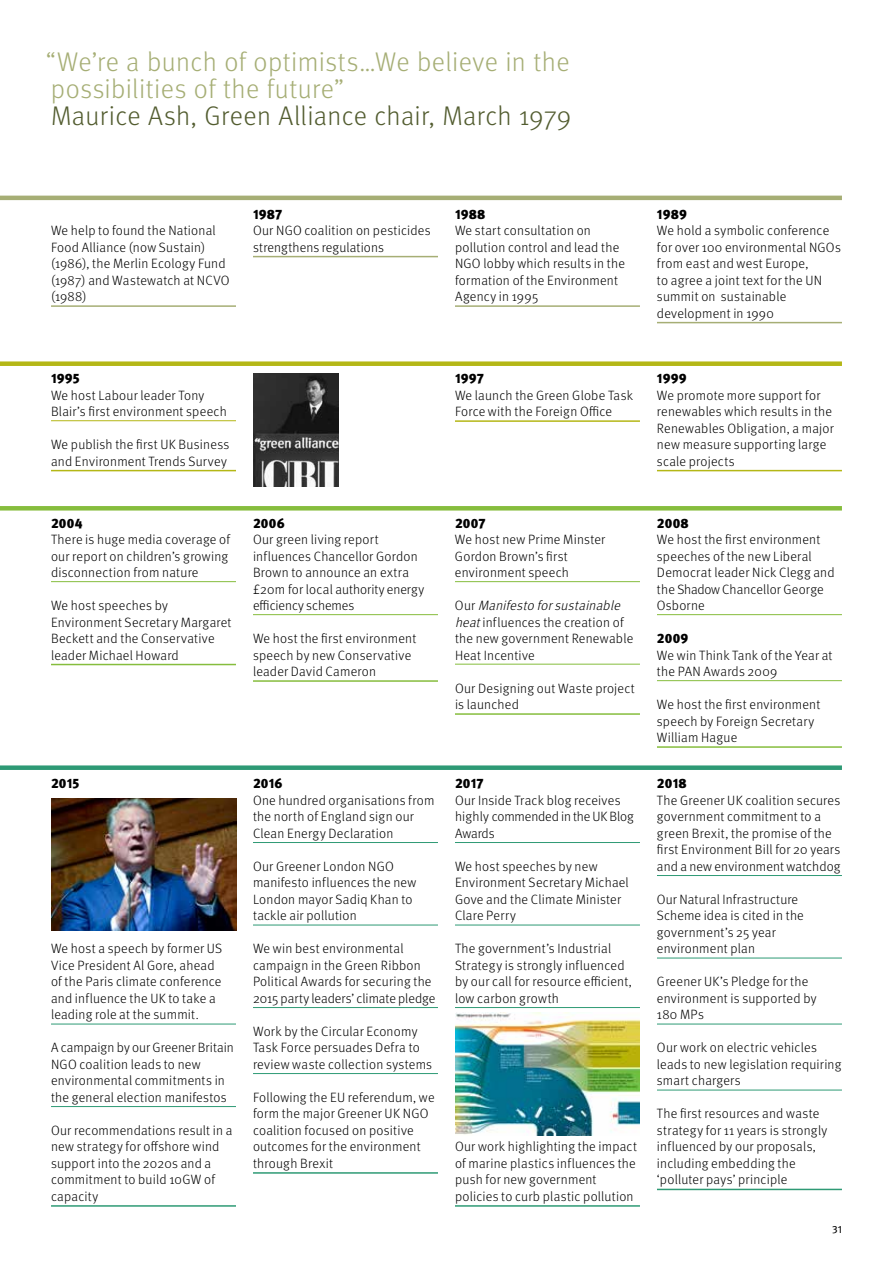
<style>
.page{position:relative;width:893px;height:1263px;background:#fff}
.page>*{position:absolute;margin:0;border:0;box-sizing:border-box;transform-origin:0 0}
.t1{font:300 27px/27px "Meta Pro";letter-spacing:.015em;color:#a6ae75}
.t2{font:300 27px "Meta Pro";letter-spacing:.015em;color:#525c2f}
.t3{font:300 13.5px/16.5px "Meta Pro";letter-spacing:.015em;color:#000}
.t4{font:900 13.5px "Meta Pro";letter-spacing:.015em;color:#000}
.t5{font:10.5px "Meta OT";color:#000}
.s1{font-style:italic}
</style>
<div class="page">
<div style="left:0;top:361px;width:842px;height:5px;background:#b4b716"></div>
<hr style="left:0;top:196px;width:842px;height:4px;background:#a6ae75">
<hr style="left:0;top:506px;width:842px;height:4px;background:#86bd3d">
<div style="left:0;top:765px;width:842px;height:5px;background:#2e9a75"></div>
<hr style="left:51px;top:305px;width:185px;height:2px;background:#a6ae75">
<hr style="left:253px;top:256px;width:185px;height:1px;background:#a6ae75">
<hr style="left:455px;top:305px;width:185px;height:2px;background:#a6ae75">
<hr style="left:657px;top:322px;width:185px;height:1px;background:#a6ae75">
<hr style="left:51px;top:420px;width:185px;height:1px;background:#b4b716">
<hr style="left:51px;top:470px;width:185px;height:1px;background:#b4b716">
<hr style="left:455px;top:420px;width:185px;height:2px;background:#b4b716">
<hr style="left:657px;top:470px;width:185px;height:1px;background:#b4b716">
<hr style="left:51px;top:581px;width:185px;height:1px;background:#86bd3d">
<hr style="left:51px;top:664px;width:185px;height:1px;background:#86bd3d">
<hr style="left:253px;top:614px;width:185px;height:1px;background:#86bd3d">
<hr style="left:253px;top:680px;width:185px;height:2px;background:#86bd3d">
<hr style="left:455px;top:581px;width:185px;height:1px;background:#86bd3d">
<hr style="left:455px;top:664px;width:185px;height:1px;background:#86bd3d">
<hr style="left:455px;top:713px;width:185px;height:2px;background:#86bd3d">
<hr style="left:657px;top:614px;width:185px;height:1px;background:#86bd3d">
<hr style="left:657px;top:680px;width:185px;height:1px;background:#86bd3d">
<hr style="left:657px;top:746px;width:185px;height:2px;background:#86bd3d">
<hr style="left:51px;top:1024px;width:185px;height:1px;background:#2e9a75">
<hr style="left:51px;top:1106px;width:185px;height:1px;background:#2e9a75">
<hr style="left:51px;top:1205px;width:185px;height:2px;background:#2e9a75">
<hr style="left:253px;top:842px;width:185px;height:1px;background:#2e9a75">
<hr style="left:253px;top:925px;width:185px;height:1px;background:#2e9a75">
<hr style="left:253px;top:1007px;width:185px;height:1px;background:#2e9a75">
<hr style="left:253px;top:1073px;width:185px;height:1px;background:#2e9a75">
<hr style="left:253px;top:1172px;width:185px;height:2px;background:#2e9a75">
<hr style="left:455px;top:842px;width:185px;height:1px;background:#2e9a75">
<hr style="left:455px;top:925px;width:185px;height:1px;background:#2e9a75">
<hr style="left:455px;top:1007px;width:185px;height:1px;background:#2e9a75">
<hr style="left:455px;top:1205px;width:185px;height:2px;background:#2e9a75">
<hr style="left:657px;top:875px;width:185px;height:1px;background:#2e9a75">
<hr style="left:657px;top:958px;width:185px;height:1px;background:#2e9a75">
<hr style="left:657px;top:1024px;width:185px;height:1px;background:#2e9a75">
<hr style="left:657px;top:1090px;width:185px;height:1px;background:#2e9a75">
<hr style="left:657px;top:1189px;width:185px;height:1px;background:#2e9a75">
<img style="left:253px;top:374px;width:85px;height:112px">
<img style="left:51px;top:798px;width:185px;height:132px">
<img style="left:455px;top:1012px;width:185px;height:123px">
<h1 class="t1" style="left:46px;top:47px;width:525px">“We’re a bunch of optimists…We believe in the possibilities of the future”</h1>
<h1 class="t2" style="left:51px;top:97px;width:522px">Maurice Ash, Green Alliance chair, March 1979</h1>
<p class="t3" style="left:51px;top:221px;width:180px">We help to found the National<br>Food Alliance (now Sustain) (1986), the Merlin Ecology Fund (1987) and Wastewatch at NCVO (1988)</p>
<p class="t4" style="left:253px;top:203px;width:31px">1987</p>
<p class="t3" style="left:253px;top:221px;width:179px">Our NGO coalition on pesticides strengthens regulations</p>
<p class="t4" style="left:455px;top:203px;width:32px">1988</p>
<p class="t3" style="left:455px;top:221px;width:172px">We start consultation on pollution control and lead the<br>NGO lobby which results in the formation of the Environment<br>Agency in 1995</p>
<p class="t4" style="left:657px;top:203px;width:31px">1989</p>
<p class="t3" style="left:657px;top:221px;width:185px">We hold a symbolic conference for over 100 environmental NGOs from east and west Europe,<br>to agree a joint text for the UN summit on sustainable development in 1990</p>
<p class="t4" style="left:51px;top:368px;width:30px">1995</p>
<p class="t3" style="left:51px;top:386px;width:177px">We host Labour leader Tony<br>Blair’s first environment speech</p>
<p class="t3" style="left:51px;top:435px;width:180px">We publish the first UK Business and Environment Trends Survey</p>
<p class="t4" style="left:51px;top:512px;width:33px">2004</p>
<p class="t3" style="left:51px;top:530px;width:181px">There is huge media coverage of our report on children’s growing disconnection from nature</p>
<p class="t3" style="left:51px;top:596px;width:182px">We host speeches by<br>Environment Secretary Margaret<br>Beckett and the Conservative leader Michael Howard</p>
<p class="t4" style="left:51px;top:773px;width:30px">2015</p>
<p class="t3" style="left:51px;top:940px;width:173px">We host a speech by former US<br>Vice President Al Gore, ahead of the Paris climate conference and influence the UK to take a leading role at the summit.</p>
<p class="t3" style="left:51px;top:1039px;width:184px">A campaign by our Greener Britain<br>NGO coalition leads to new environmental commitments in the general election manifestos</p>
<p class="t3" style="left:51px;top:1121px;width:183px">Our recommendations result in a new strategy for offshore wind support into the 2020s and a commitment to build 10GW of capacity</p>
<p class="t4" style="left:455px;top:368px;width:31px">1997</p>
<p class="t3" style="left:455px;top:386px;width:179px">We launch the Green Globe Task<br>Force with the Foreign Office</p>
<p class="t4" style="left:253px;top:512px;width:33px">2006</p>
<p class="t3" style="left:253px;top:530px;width:173px">Our green living report influences Chancellor Gordon<br>Brown to announce an extra £20m for local authority energy efficiency schemes</p>
<p class="t3" style="left:253px;top:629px;width:165px">We host the first environment speech by new Conservative leader David Cameron</p>
<p class="t4" style="left:455px;top:512px;width:32px">2007</p>
<p class="t3" style="left:455px;top:530px;width:152px">We host new Prime Minster<br>Gordon Brown’s first environment speech</p>
<p class="t3" style="left:455px;top:596px;width:180px">O u r <span class="s1">Manifesto forsustainable heat</span>influences the creation of the new government Renewable<br>Heat Incentive</p>
<p class="t3" style="left:455px;top:679px;width:181px">Our Designing out Waste project is launched</p>
<p class="t4" style="left:253px;top:773px;width:31px">2016</p>
<p class="t3" style="left:253px;top:791px;width:183px">One hundred organisations from the north of England sign our<br>Clean Energy Declaration</p>
<p class="t3" style="left:253px;top:857px;width:165px">Our Greener London NGO manifesto influences the new<br>London mayor Sadiq Khan to tackle air pollution</p>
<p class="t3" style="left:253px;top:940px;width:184px">We win best environmental campaign in the Green Ribbon<br>Political Awards for securing the<br>2015 party leaders’ climate pledge</p>
<p class="t3" style="left:253px;top:1022px;width:181px">Work by the Circular Economy<br>Task Force persuades Defra to review waste collection systems</p>
<p class="t3" style="left:253px;top:1088px;width:183px">Following the EU referendum, we form the major Greener UK NGO coalition focused on positive outcomes for the environment through Brexit</p>
<p class="t4" style="left:455px;top:773px;width:30px">2017</p>
<p class="t3" style="left:455px;top:791px;width:180px">Our Inside Track blog receives highly commended in the UK Blog<br>Awards</p>
<p class="t3" style="left:455px;top:857px;width:175px">We host speeches by new<br>Environment Secretary Michael<br>Gove and the Climate Minister<br>Clare Perry</p>
<p class="t3" style="left:455px;top:940px;width:178px">The government’s Industrial<br>Strategy is strongly influenced by our call for resource efficient, low carbon growth</p>
<p class="t3" style="left:455px;top:1138px;width:184px">Our work highlighting the impact of marine plastics influences the push for new government policies to curb plastic pollution</p>
<p class="t4" style="left:657px;top:368px;width:31px">1999</p>
<p class="t3" style="left:657px;top:386px;width:178px">We promote more support for renewables which results in the<br>Renewables Obligation, a major new measure supporting large scale projects</p>
<p class="t4" style="left:657px;top:512px;width:33px">2008</p>
<p class="t3" style="left:657px;top:530px;width:179px">We host the first environment speeches of the new Liberal<br>Democrat leader Nick Clegg and the Shadow Chancellor George<br>Osborne</p>
<p class="t4" style="left:657px;top:628px;width:33px">2009</p>
<p class="t3" style="left:657px;top:646px;width:177px">We win Think Tank of the Year at the PAN Awards 2009</p>
<p class="t3" style="left:657px;top:695px;width:165px">We host the first environment speech by Foreign Secretary<br>William Hague</p>
<p class="t4" style="left:657px;top:773px;width:31px">2018</p>
<p class="t3" style="left:657px;top:791px;width:185px">The Greener UK coalition secures government commitment to a green Brexit, the promise of the first Environment Bill for 20 years and a new environment watchdog</p>
<p class="t3" style="left:657px;top:890px;width:148px">Our Natural Infrastructure<br>Scheme idea is cited in the government’s 25 year environment plan</p>
<p class="t3" style="left:657px;top:973px;width:161px">Greener UK’s Pledge for the environment is supported by<br>180 MPs</p>
<p class="t3" style="left:657px;top:1039px;width:186px">Our work on electric vehicles leads to new legislation requiring smart chargers</p>
<p class="t3" style="left:657px;top:1105px;width:172px">The first resources and waste strategy for 11 years is strongly influenced by our proposals, including embedding the ‘polluter pays’ principle</p>
<p class="t5" style="left:832px;top:1223px;width:11px">31</p>
</div>
